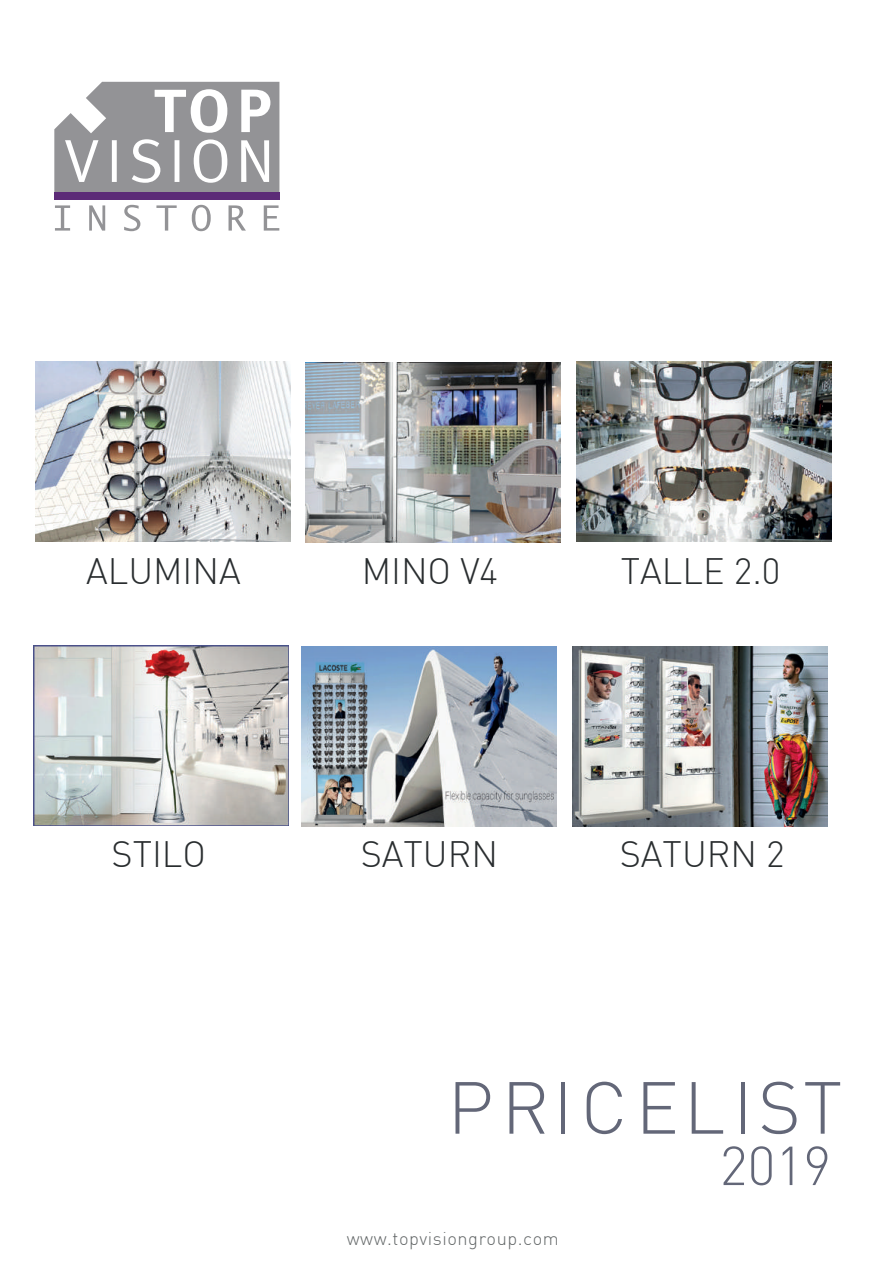
<style>
.page{position:relative;width:895px;height:1265px;background:#fff}
.page>*{position:absolute;margin:0;border:0;box-sizing:border-box;transform-origin:0 0}
.t1{font:300 72.45px "DIN";letter-spacing:.09em;color:#636778}
.t2{font:300 54px "DIN";color:#636778}
.t3{font:300 36px "DIN";color:#292d2f}
.t4{font:300 18.15px "DIN";letter-spacing:.03em;color:#636768}
</style>
<div class="page">
<svg style="left:54px;top:82px;width:225px;height:110px"></svg>
<div style="left:54px;top:192px;width:225px;height:8px;background:#5c2b77"></div>
<svg style="left:55px;top:205px;width:224px;height:26px"></svg>
<img style="left:36px;top:361px;width:255px;height:180px">
<img style="left:305px;top:362px;width:255px;height:180px">
<img style="left:576px;top:362px;width:255px;height:180px">
<img style="left:33px;top:645px;width:255px;height:180px">
<img style="left:572px;top:647px;width:255px;height:180px">
<img style="left:302px;top:647px;width:254px;height:180px">
<p class="t3" style="left:86px;top:549px;width:156px">ALUMINA</p>
<p class="t3" style="left:362px;top:549px;width:138px">MINO V4</p>
<p class="t3" style="left:620px;top:549px;width:161px">TALLE 2.0</p>
<p class="t3" style="left:111px;top:831px;width:96px">STILO</p>
<p class="t3" style="left:361px;top:831px;width:139px">SATURN</p>
<p class="t3" style="left:619px;top:831px;width:166px">SATURN 2</p>
<h1 class="t1" style="left:447px;top:1063px;width:396px">PRICELIST</h1>
<h2 class="t2" style="left:719px;top:1132px;width:113px">2019</h2>
<p class="t4" style="left:346px;top:1227px;width:214px">www.topvisiongroup.com</p>
</div>
